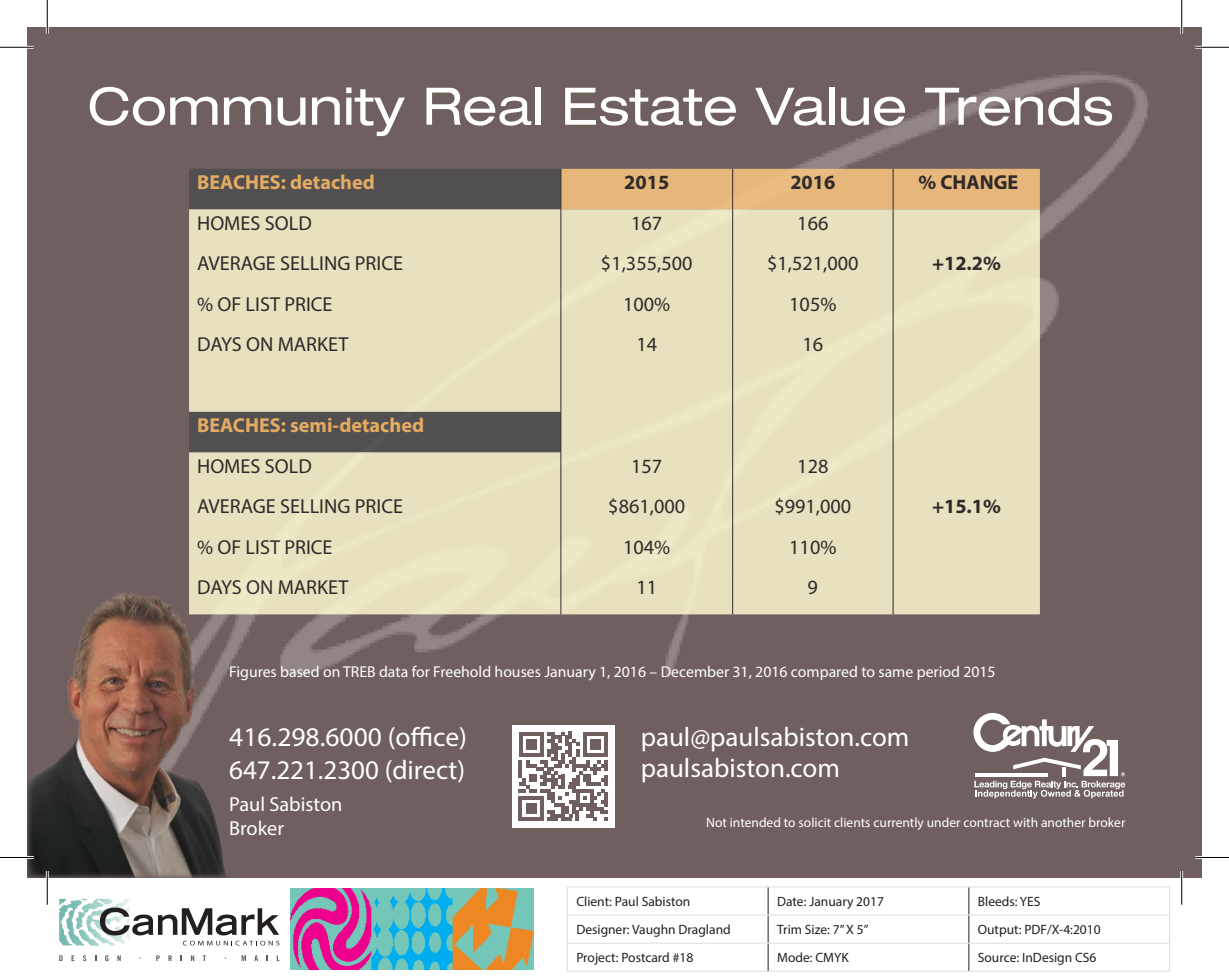
<style>
.page{position:relative;width:1229px;height:979px;background:#fff}
.page>*{position:absolute;margin:0;border:0;box-sizing:border-box;transform-origin:0 0}
.t1{font:expanded 51.75px "Helvetica Neue LT Std";color:#fff}
.t2{font:27px/31.5px "Myriad Pro";color:#fff}
.t3{font:20.25px "Myriad Pro";color:#231f20}
.t4{font:700 20.25px "Myriad Pro";color:#fcba63}
.t5{font:700 20.25px "Myriad Pro";color:#231f20}
.t6{font:20.25px/24.3px "Myriad Pro";color:#fff}
.t7{font:15.75px "Myriad Pro";color:#fff}
.t8{font:13.5px "Myriad Pro";color:#231f20}
.t9{font:13.5px "Myriad Pro";color:#fff}
</style>
<div class="page">
<div style="left:27px;top:27px;width:1175px;height:851px;background:#6f5f5e"></div>
<img style="left:27px;top:27px;width:1123px;height:801px">
<svg style="left:59px;top:955px;width:4px;height:6px"></svg>
<svg style="left:71px;top:955px;width:3px;height:6px"></svg>
<svg style="left:83px;top:955px;width:3px;height:6px"></svg>
<svg style="left:105px;top:955px;width:3px;height:6px"></svg>
<svg style="left:117px;top:955px;width:4px;height:6px"></svg>
<svg style="left:156px;top:955px;width:4px;height:6px"></svg>
<svg style="left:168px;top:955px;width:4px;height:6px"></svg>
<svg style="left:191px;top:955px;width:3px;height:6px"></svg>
<svg style="left:203px;top:955px;width:3px;height:6px"></svg>
<svg style="left:241px;top:955px;width:5px;height:6px"></svg>
<svg style="left:254px;top:955px;width:4px;height:6px"></svg>
<svg style="left:59px;top:899px;width:220px;height:46px"></svg>
<img style="left:291px;top:888px;width:242px;height:81px">
<svg style="left:767px;top:887px;width:1px;height:84px"></svg>
<svg style="left:968px;top:887px;width:1px;height:84px"></svg>
<hr style="left:567px;top:886px;width:201px;height:1px;background:#dcddde">
<hr style="left:768px;top:886px;width:200px;height:1px;background:#dcddde">
<hr style="left:968px;top:886px;width:201px;height:1px;background:#dcddde">
<hr style="left:567px;top:914px;width:201px;height:1px;background:#dcddde">
<hr style="left:768px;top:914px;width:200px;height:1px;background:#dcddde">
<hr style="left:968px;top:914px;width:201px;height:1px;background:#dcddde">
<hr style="left:567px;top:943px;width:201px;height:1px;background:#dcddde">
<svg style="left:567px;top:887px;width:1px;height:84px"></svg>
<hr style="left:768px;top:943px;width:200px;height:1px;background:#dcddde">
<hr style="left:968px;top:943px;width:201px;height:1px;background:#dcddde">
<svg style="left:1169px;top:887px;width:1px;height:84px"></svg>
<hr style="left:567px;top:971px;width:201px;height:1px;background:#dcddde">
<hr style="left:768px;top:971px;width:200px;height:1px;background:#dcddde">
<hr style="left:968px;top:971px;width:201px;height:1px;background:#dcddde">
<div style="left:512px;top:725px;width:102px;height:102px;background:#fff"></div>
<hr style="left:518px;top:760px;width:4px;height:18px;background:#6f5f5e">
<hr style="left:518px;top:796px;width:4px;height:25px;background:#6f5f5e">
<svg style="left:519px;top:732px;width:89px;height:89px"></svg>
<svg style="left:973px;top:713px;width:152px;height:85px"></svg>
<img style="left:27px;top:577px;width:202px;height:300px">
<div style="left:189px;top:169px;width:371px;height:40px;background:#524f51"></div>
<div style="left:561px;top:169px;width:479px;height:40px;background:#e6b67a"></div>
<div style="left:189px;top:209px;width:851px;height:405px;background:#e7e1bf"></div>
<hr style="left:560px;top:169px;width:1px;height:40px;background:#231f20">
<hr style="left:732px;top:169px;width:1px;height:40px;background:#231f20">
<hr style="left:892px;top:169px;width:1px;height:40px;background:#231f20">
<hr style="left:560px;top:209px;width:1px;height:41px;background:#231f20">
<hr style="left:732px;top:209px;width:1px;height:41px;background:#231f20">
<hr style="left:892px;top:209px;width:1px;height:41px;background:#231f20">
<hr style="left:560px;top:250px;width:1px;height:40px;background:#231f20">
<hr style="left:732px;top:250px;width:1px;height:40px;background:#231f20">
<hr style="left:892px;top:250px;width:1px;height:40px;background:#231f20">
<hr style="left:560px;top:290px;width:1px;height:41px;background:#231f20">
<hr style="left:732px;top:290px;width:1px;height:41px;background:#231f20">
<hr style="left:892px;top:290px;width:1px;height:41px;background:#231f20">
<hr style="left:560px;top:331px;width:1px;height:40px;background:#231f20">
<hr style="left:732px;top:331px;width:1px;height:40px;background:#231f20">
<hr style="left:892px;top:331px;width:1px;height:40px;background:#231f20">
<hr style="left:560px;top:371px;width:1px;height:41px;background:#231f20">
<hr style="left:732px;top:371px;width:1px;height:41px;background:#231f20">
<hr style="left:892px;top:371px;width:1px;height:41px;background:#231f20">
<hr style="left:560px;top:412px;width:1px;height:40px;background:#231f20">
<hr style="left:732px;top:412px;width:1px;height:40px;background:#231f20">
<hr style="left:892px;top:412px;width:1px;height:40px;background:#231f20">
<hr style="left:560px;top:452px;width:1px;height:41px;background:#231f20">
<hr style="left:732px;top:452px;width:1px;height:41px;background:#231f20">
<hr style="left:892px;top:452px;width:1px;height:41px;background:#231f20">
<hr style="left:560px;top:493px;width:1px;height:40px;background:#231f20">
<hr style="left:732px;top:493px;width:1px;height:40px;background:#231f20">
<hr style="left:892px;top:493px;width:1px;height:40px;background:#231f20">
<hr style="left:560px;top:533px;width:1px;height:41px;background:#231f20">
<hr style="left:732px;top:533px;width:1px;height:41px;background:#231f20">
<hr style="left:892px;top:533px;width:1px;height:41px;background:#231f20">
<hr style="left:560px;top:574px;width:1px;height:40px;background:#231f20">
<hr style="left:732px;top:574px;width:1px;height:40px;background:#231f20">
<hr style="left:892px;top:574px;width:1px;height:40px;background:#231f20">
<hr style="left:0;top:46px;width:34px;height:3px;background:#fff">
<hr style="left:1195px;top:46px;width:33px;height:3px;background:#fff">
<hr style="left:0;top:856px;width:34px;height:3px;background:#fff">
<hr style="left:1195px;top:856px;width:33px;height:3px;background:#fff">
<hr style="left:46px;top:0;width:3px;height:34px;background:#fff">
<hr style="left:46px;top:871px;width:3px;height:33px;background:#fff">
<hr style="left:1180px;top:0;width:3px;height:34px;background:#fff">
<hr style="left:1180px;top:871px;width:3px;height:33px;background:#fff">
<hr style="left:0;top:47px;width:34px;height:1px;background:#000">
<hr style="left:1195px;top:47px;width:33px;height:1px;background:#000">
<hr style="left:0;top:857px;width:34px;height:1px;background:#000">
<hr style="left:1195px;top:857px;width:33px;height:1px;background:#000">
<hr style="left:47px;top:0;width:1px;height:34px;background:#000">
<hr style="left:47px;top:871px;width:1px;height:33px;background:#000">
<hr style="left:1181px;top:0;width:1px;height:34px;background:#000">
<hr style="left:1181px;top:871px;width:1px;height:33px;background:#000">
<h1 class="t1" style="left:88px;top:75px;width:1027px">Community Real Estate Value Trends</h1>
<p class="t4" style="left:197px;top:169px;width:179px">BEACHES: detached</p>
<p class="t5" style="left:624px;top:169px;width:46px">2015</p>
<p class="t5" style="left:790px;top:169px;width:46px">2016</p>
<p class="t5" style="left:918px;top:169px;width:101px">% CHANGE</p>
<p class="t3" style="left:197px;top:211px;width:116px">HOMES SOLD</p>
<p class="t3" style="left:631px;top:211px;width:33px">167</p>
<p class="t3" style="left:797px;top:211px;width:33px">166</p>
<p class="t3" style="left:197px;top:251px;width:207px">AVERAGE SELLING PRICE</p>
<p class="t3" style="left:601px;top:251px;width:93px">$1,355,500</p>
<p class="t3" style="left:767px;top:251px;width:93px">$1,521,000</p>
<p class="t5" style="left:932px;top:250px;width:70px">+12.2%</p>
<p class="t3" style="left:197px;top:292px;width:137px">% OF LIST PRICE</p>
<p class="t3" style="left:623px;top:292px;width:49px">100%</p>
<p class="t3" style="left:789px;top:292px;width:49px">105%</p>
<p class="t3" style="left:197px;top:332px;width:153px">DAYS ON MARKET</p>
<p class="t3" style="left:636px;top:332px;width:22px">14</p>
<p class="t3" style="left:802px;top:332px;width:22px">16</p>
<p class="t4" style="left:197px;top:412px;width:228px">BEACHES: semi-detached</p>
<p class="t3" style="left:197px;top:454px;width:116px">HOMES SOLD</p>
<p class="t3" style="left:631px;top:454px;width:33px">157</p>
<p class="t3" style="left:797px;top:454px;width:33px">128</p>
<p class="t3" style="left:197px;top:494px;width:207px">AVERAGE SELLING PRICE</p>
<p class="t3" style="left:608px;top:494px;width:78px">$861,000</p>
<p class="t3" style="left:774px;top:494px;width:78px">$991,000</p>
<p class="t5" style="left:932px;top:493px;width:70px">+15.1%</p>
<p class="t3" style="left:197px;top:535px;width:137px">% OF LIST PRICE</p>
<p class="t3" style="left:623px;top:535px;width:49px">104%</p>
<p class="t3" style="left:789px;top:535px;width:49px">110%</p>
<p class="t3" style="left:197px;top:575px;width:153px">DAYS ON MARKET</p>
<p class="t3" style="left:636px;top:575px;width:22px">11</p>
<p class="t3" style="left:807px;top:575px;width:12px">9</p>
<p class="t7" style="left:229px;top:662px;width:768px">Figures based on TREB data for Freehold houses January 1, 2016 – December 31, 2016 compared to same period 2015</p>
<h2 class="t2" style="left:229px;top:719px;width:239px;line-height:33.1px">416.298.6000 (office)<br>647.221.2300 (direct)</h2>
<p class="t6" style="left:229px;top:792px;width:115px">Paul Sabiston<br>Broker</p>
<h2 class="t2" style="left:640px;top:720px;width:270px">paul@paulsabiston.com paulsabiston.com</h2>
<p class="t9" style="left:706px;top:814px;width:421px">Not intended to solicit clients currently under contract with another broker</p>
<p class="t8" style="left:576px;top:893px;width:116px">Client: Paul Sabiston</p>
<p class="t8" style="left:777px;top:893px;width:108px">Date: January 2017</p>
<p class="t8" style="left:977px;top:893px;width:64px">Bleeds: YES</p>
<p class="t8" style="left:576px;top:921px;width:156px">Designer: Vaughn Dragland</p>
<p class="t8" style="left:777px;top:921px;width:93px">Trim Size: 7” X 5”</p>
<p class="t8" style="left:977px;top:921px;width:124px">Output: PDF/X-4:2010</p>
<p class="t8" style="left:576px;top:949px;width:118px">Project: Postcard #18</p>
<p class="t8" style="left:777px;top:949px;width:73px">Mode: CMYK</p>
<p class="t8" style="left:977px;top:949px;width:120px">Source: InDesign CS6</p>
</div>
